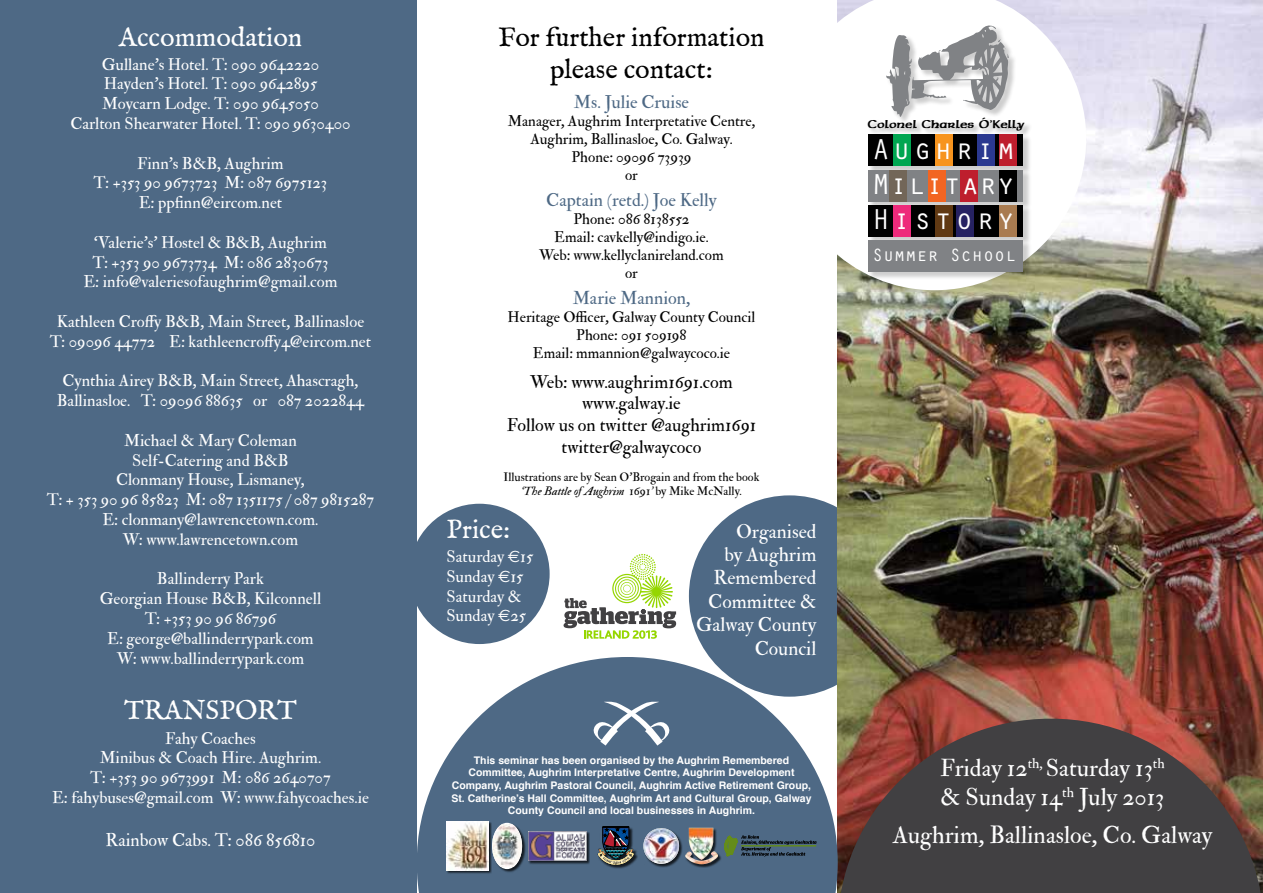
<style>
.page{position:relative;width:1263px;height:893px;background:#fff}
.page>*{position:absolute;margin:0;border:0;box-sizing:border-box;transform-origin:0 0}
.t1{font:29.85px/34.8px "Orator Std";letter-spacing:.1em;color:#fff;text-align:justify}
.t2{font:27px/32.4px "IM FELL English Roman";color:#000;text-align:center}
.t3{font:27px "IM FELL English Roman";color:#fff}
.t4{font:24px/28.8px "IM FELL Double Pica Roman";color:#fff}
.t5{font:19.5px/23.4px "IM FELL Double Pica Roman";color:#fff;text-align:right}
.t6{font:18.45px "Orator Std";color:#fff}
.t7{font:18px/21.6px "IM FELL Double Pica Roman";color:#000;text-align:center}
.t8{font:18px "IM FELL Double Pica Roman";color:#4e6985}
.t9{font:18px "IM FELL Double Pica Roman";color:#fff}
.t10{font:16.5px/19.8px "IM FELL Double Pica Roman";color:#fff;text-align:center}
.t11{font:15px/18px "IM FELL Double Pica Roman";color:#000;text-align:center}
.t12{font:12.45px "Sherwood";color:#000}
.t13{font:12px "IM FELL Double Pica Roman";color:#000}
.t14{font:12px "IM FELL Double Pica Italic";color:#000}
.t15{font:700 10.5px/12.6px "Helvetica";color:#fff;text-align:center}
.s1{font-family:"IM FELL Double Pica Roman"}
.s2{font-family:"Euro Sans"}
</style>
<div class="page">
<div style="left:689px;top:495px;width:201px;height:202px;background:#4e6985;border-radius:50%"></div>
<img style="left:838px;top:0;width:425px;height:719px">
<div style="left:0;top:0;width:417px;height:893px;background:#4e6985"></div>
<div style="left:409px;top:504px;width:141px;height:140px;background:#4e6985;border-radius:50%"></div>
<svg style="left:417px;top:657px;width:421px;height:236px;fill:#4e6985"></svg>
<svg style="left:838px;top:719px;width:425px;height:174px;background:#52413e"></svg>
<svg style="left:837px;top:0;width:249px;height:290px"></svg>
<svg style="left:594px;top:702px;width:75px;height:44px"></svg>
<div style="left:868px;top:26px;width:165px;height:255px;background:#000;opacity:.2"></div>
<div style="left:868px;top:205px;width:155px;height:32px;background:#000"></div>
<div style="left:868px;top:135px;width:155px;height:31px;background:#000"></div>
<div style="left:868px;top:240px;width:155px;height:32px;background:#808285"></div>
<div style="left:868px;top:170px;width:155px;height:31px;background:#808285"></div>
<div style="left:890px;top:170px;width:17px;height:31px;background:#726658"></div>
<div style="left:928px;top:170px;width:18px;height:31px;background:#f26522"></div>
<div style="left:960px;top:170px;width:18px;height:31px;background:#be1e2d"></div>
<div style="left:999px;top:170px;width:17px;height:31px;background:#000"></div>
<div style="left:893px;top:135px;width:18px;height:31px;background:#00a651"></div>
<div style="left:935px;top:135px;width:18px;height:31px;background:#f7941e"></div>
<div style="left:978px;top:135px;width:17px;height:31px;background:#2b3990"></div>
<div style="left:999px;top:135px;width:17px;height:31px;background:#be1e2d"></div>
<div style="left:893px;top:205px;width:18px;height:32px;background:#ee2a7b"></div>
<div style="left:935px;top:205px;width:18px;height:32px;background:#603913"></div>
<div style="left:956px;top:205px;width:18px;height:32px;background:#262262"></div>
<div style="left:999px;top:205px;width:17px;height:32px;background:#a97b50"></div>
<svg style="left:886px;top:26px;width:123px;height:91px"></svg>
<div style="left:598px;top:827px;width:40px;height:42px;background:#000;opacity:.75"></div>
<svg style="left:597px;top:827px;width:37px;height:38px"></svg>
<div style="left:529px;top:831px;width:61px;height:33px;background:#000;opacity:.75"></div>
<img style="left:529px;top:831px;width:57px;height:29px">
<div style="left:685px;top:828px;width:37px;height:40px;background:#000;opacity:.75"></div>
<img style="left:685px;top:828px;width:33px;height:36px">
<div style="left:643px;top:828px;width:40px;height:40px;background:#000;opacity:.75"></div>
<img style="left:643px;top:828px;width:36px;height:35px">
<div style="left:447px;top:822px;width:45px;height:53px;background:#000;opacity:.75"></div>
<img style="left:446px;top:821px;width:42px;height:49px">
<div style="left:492px;top:823px;width:34px;height:50px;background:#000;opacity:.75"></div>
<div style="left:492px;top:823px;width:30px;height:46px;background:#fff;border-radius:50%"></div>
<img style="left:493px;top:824px;width:29px;height:43px">
<svg style="left:563px;top:554px;width:113px;height:85px"></svg>
<svg style="left:725px;top:835px;width:91px;height:21px;background:#435b5d"></svg>
<h2 class="t3" style="left:119px;top:21px;width:185px">Accommodation</h2>
<p class="t10" style="left:70px;top:54px;width:282px">Gullane’s Hotel. T: 090 9642220<br>Hayden’s Hotel. T: 090 9642895<br>Moycarn Lodge. T: 090 9645050<br>Carlton Shearwater Hotel. T: 090 9630400</p>
<p class="t10" style="left:94px;top:153px;width:235px">Finn’s B&amp;B, Aughrim<br>T: +353 90 9673723 M: 087 6975123<br>E: ppfinn@eircom.net</p>
<p class="t10" style="left:83px;top:233px;width:256px">‘Valerie’s’ Hostel &amp; B&amp;B, Aughrim<br>T: +353 90 9673734 M: 086 2830673<br>E: info@valeriesofaughrim@gmail.com</p>
<p class="t10" style="left:50px;top:312px;width:323px">Kathleen Croffy B&amp;B, Main Street, Ballinasloe<br>T: 09096 44772 E: kathleencroffy4@eircom.net</p>
<p class="t10" style="left:57px;top:371px;width:309px">Cynthia Airey B&amp;B, Main Street, Ahascragh,<br>Ballinasloe. T: 09096 88635 or 087 2022844</p>
<p class="t10" style="left:47px;top:431px;width:329px">Michael &amp; Mary Coleman<br>Self-Catering and B&amp;B<br>Clonmany House, Lismaney,<br>T: + 353 90 96 85823 M: 087 1351175 / 087 9815287<br>E: clonmany@lawrencetown.com.<br>W: www.lawrencetown.com</p>
<p class="t10" style="left:100px;top:569px;width:223px">Ballinderry Park<br>Georgian House B&amp;B, Kilconnell<br>T: +353 90 96 86796<br>E: george@ballinderrypark.com<br>W: www.ballinderrypark.com</p>
<h2 class="t3" style="left:124px;top:695px;width:174px">TRANSPORT</h2>
<p class="t10" style="left:52px;top:728px;width:318px">Fahy Coaches<br>Minibus &amp; Coach Hire. Aughrim.<br>T: +353 90 9673991 M: 086 2640707<br>E: fahybuses@gmail.com W: www.fahycoaches.ie</p>
<p class="t9" style="left:105px;top:829px;width:212px">Rainbow Cabs. T: 086 856810</p>
<h2 class="t2" style="left:498px;top:21px;width:268px">For further information please contact:</h2>
<p class="t8" style="left:574px;top:91px;width:117px">Ms. Julie Cruise</p>
<p class="t11" style="left:508px;top:112px;width:249px">Manager, Aughrim Interpretative Centre,<br>Aughrim, Ballinasloe, Co. Galway.<br>Phone: 09096 73939<br>or</p>
<p class="t8" style="left:546px;top:189px;width:172px">Captain (retd.) Joe Kelly</p>
<p class="t11" style="left:539px;top:210px;width:186px">Phone: 086 8138552<br>Email: cavkelly@indigo.ie.<br>Web: www.kellyclanireland.com or</p>
<p class="t8" style="left:573px;top:287px;width:119px">Marie Mannion,</p>
<p class="t11" style="left:508px;top:308px;width:249px">Heritage Officer, Galway County Council<br>Phone: 091 509198<br>Email: mmannion@galwaycoco.ie</p>
<p class="t7" style="left:507px;top:371px;width:251px">Web: www.aughrim1691.com www.galway.ie<br>Follow us on twitter @aughrim1691 twitter@galwaycoco</p>
<p class="t13" style="left:503px;top:469px;width:257px">Illustrations are by Sean O’Brogain and from the book</p>
<p class="t14" style="left:521px;top:484px;width:222px">‘The Battle of Aughrim 1691’ <span class="s1">by Mike McNally.</span></p>
<h2 class="t3" style="left:446px;top:513px;width:65px">Price:</h2>
<p class="t10" style="left:446px;top:547px;width:88px;text-align:left">Saturday <span class="s2">€</span>15<br>Sunday <span class="s2">€</span>15<br>Saturday &amp;<br>Sunday <span class="s2">€</span>25</p>
<p class="t5" style="left:696px;top:519px;width:122px">Organised<br>by Aughrim<br>Remembered<br>Committee &amp;<br>Galway County<br>Council</p>
<p class="t12" style="left:867px;top:117px;width:159px">Colonel Charles Ó’Kelly</p>
<h1 class="t1" style="left:872px;top:130px;width:144px">Aughrim Military History</h1>
<p class="t6" style="left:872px;top:242px;width:146px">Summer School</p>
<p class="t15" style="left:451px;top:754px;width:361px">This seminar has been organised by the Aughrim Remembered Committee, Aughrim Interpretative Centre, Aughrim Development Company, Aughrim Pastoral Council, Aughrim Active Retirement Group, St. Catherine’s Hall Committee, Aughrim Art and Cultural Group, Galway County Council and local businesses in Aughrim.</p>
<h3 class="t4" style="left:940px;top:754px;width:226px">Friday 12<sup>th,</sup> Saturday 13<sup>th </sup>&amp; Sunday 14<sup>th</sup> July 2013</h3>
<h3 class="t4" style="left:893px;top:820px;width:321px">Aughrim, Ballinasloe, Co. Galway</h3>
</div>
